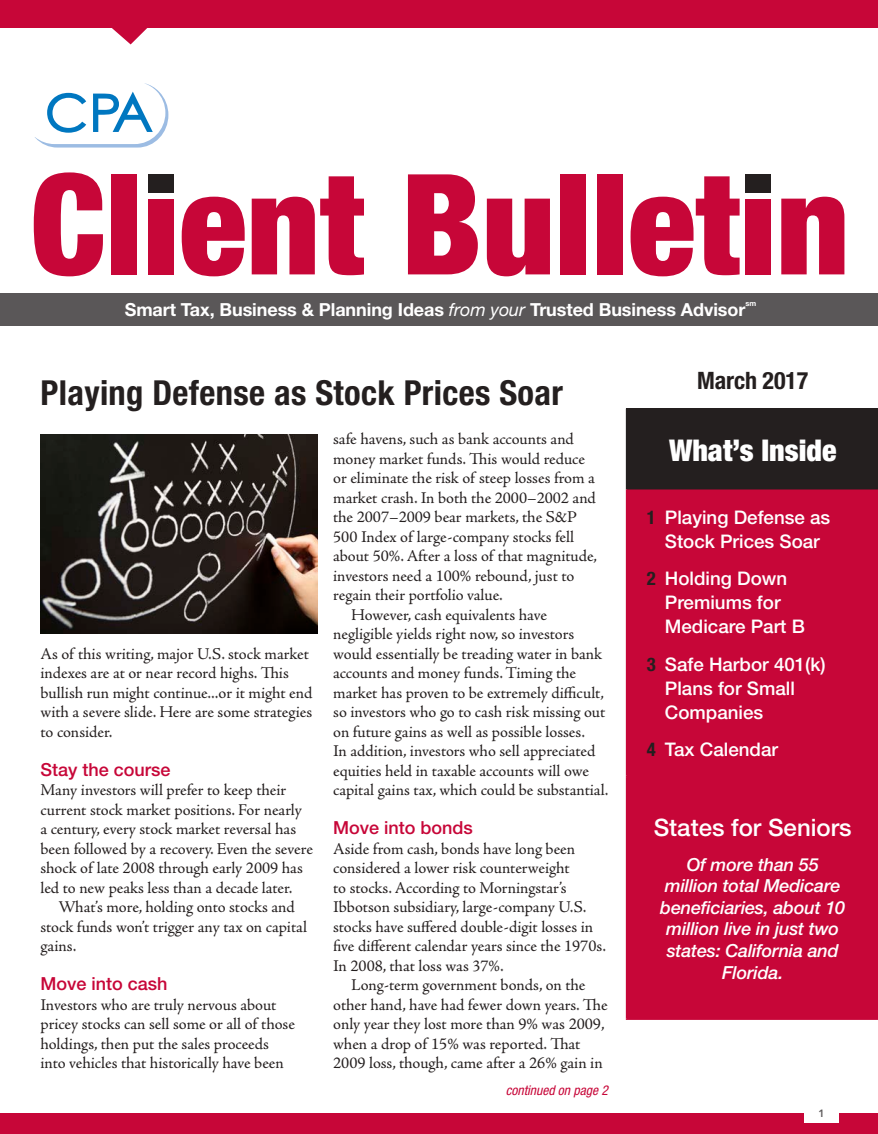
<style>
.page{position:relative;width:878px;height:1134px;background:#fff}
.page>*{position:absolute;margin:0;border:0;box-sizing:border-box;transform-origin:0 0}
.t1{font:700 condensed 34.5px "Helvetica Neue";letter-spacing:.01em;color:#241f1f}
.t2{font:900 condensed 30px "Helvetica Neue";color:#fff}
.t3{font:500 24px "Helvetica Neue";color:#fff}
.t4{font:700 condensed 24px "Helvetica Neue";letter-spacing:-.005em;color:#241f1f}
.t5{font:500 18.75px/24px "Helvetica Neue";color:#fff}
.t6{font:italic 500 18px/21.6px "Helvetica Neue";letter-spacing:-.01em;color:#fff;text-align:center}
.t7{font:700 18px "Helvetica Neue";letter-spacing:-.005em;color:#fff}
.t8{font:500 18px "Helvetica Neue";color:#c70638}
.t9{font:16.5px/19.5px "Adobe Jenson Pro";letter-spacing:-.005em;color:#241f1f}
.t10{font:italic condensed 13.5px "Helvetica Neue";color:#c70638}
.t11{font:800 10.5px "Avenir";color:#5a5758}
.t12{font:700 7.5px "Helvetica Neue";color:#fff}
.s1{font-weight:400;font-style:italic}
.s2{font-weight:700;font-stretch:condensed;color:#241f1f}
</style>
<div class="page">
<svg style="left:34px;top:172px;width:69px;height:104px"></svg>
<div style="left:112px;top:174px;width:25px;height:100px;background:#c70638"></div>
<div style="left:148px;top:199px;width:25px;height:75px;background:#c70638"></div>
<div style="left:148px;top:174px;width:25px;height:19px;background:#241f1f"></div>
<svg style="left:182px;top:197px;width:63px;height:79px"></svg>
<svg style="left:252px;top:176px;width:112px;height:99px"></svg>
<svg style="left:408px;top:174px;width:70px;height:100px"></svg>
<svg style="left:487px;top:199px;width:63px;height:77px"></svg>
<div style="left:560px;top:174px;width:26px;height:100px;background:#c70638"></div>
<div style="left:597px;top:174px;width:25px;height:100px;background:#c70638"></div>
<svg style="left:630px;top:176px;width:109px;height:100px"></svg>
<div style="left:745px;top:199px;width:25px;height:75px;background:#c70638"></div>
<div style="left:745px;top:174px;width:25px;height:19px;background:#241f1f"></div>
<svg style="left:781px;top:197px;width:63px;height:77px"></svg>
<div style="left:0;top:293px;width:878px;height:33px;background:#5a5758"></div>
<div style="left:0;top:0;width:878px;height:28px;background:#c70638"></div>
<svg style="left:112px;top:28px;width:35px;height:16px"></svg>
<svg style="left:35px;top:83px;width:133px;height:65px"></svg>
<div style="left:0;top:1113px;width:878px;height:21px;background:#c70638"></div>
<div style="left:804px;top:1104px;width:34px;height:19px;background:#fff"></div>
<div style="left:626px;top:409px;width:252px;height:80px;background:#241f1f"></div>
<div style="left:627px;top:489px;width:250px;height:529px;background:#c70638"></div>
<hr style="left:626px;top:1018px;width:252px;height:2px;background:#c70638">
<hr style="left:626px;top:489px;width:1px;height:287px;background:#c70638">
<hr style="left:877px;top:489px;width:1px;height:287px;background:#c70638">
<hr style="left:626px;top:777px;width:1px;height:241px;background:#c70638">
<hr style="left:626px;top:776px;width:252px;height:1px;background:#c70638">
<hr style="left:877px;top:777px;width:1px;height:241px;background:#c70638">
<img style="left:41px;top:434px;width:277px;height:200px">
<p class="t7" style="left:125px;top:298px;width:622px">Smart Tax, Business &amp; Planning Ideas <span class="s1">from your</span> Trusted Business Advisor</p>
<p class="t12" style="left:745px;top:298px;width:12px">sm</p>
<h1 class="t1" style="left:40px;top:372px;width:524px">Playing Defense as Stock Prices Soar</h1>
<p class="t9" style="left:40px;top:644px;width:273px">As of this writing, major U.S. stock market indexes are at or near record highs. This bullish run might continue...or it might end with a severe slide. Here are some strategies to consider.</p>
<p class="t8" style="left:40px;top:758px;width:132px">Stay the course</p>
<p class="t9" style="left:40px;top:780px;width:274px">Many investors will prefer to keep their current stock market positions. For nearly<br>a century, every stock market reversal has been followed by a recovery. Even the severe shock of late 2008 through early 2009 has led to new peaks less than a decade later.</p>
<p class="t9" style="left:40px;top:897px;width:268px;text-indent:18px">What’s more, holding onto stocks and stock funds won’t trigger any tax on capital gains.</p>
<p class="t8" style="left:40px;top:973px;width:129px">Move into cash</p>
<p class="t9" style="left:40px;top:995px;width:256px">Investors who are truly nervous about pricey stocks can sell some or all of those holdings, then put the sales proceeds into vehicles that historically have been</p>
<p class="t9" style="left:333px;top:429px;width:242px">safe havens, such as bank accounts and</p>
<p class="t9" style="left:333px;top:449px;width:253px">money market funds. This would reduce</p>
<p class="t9" style="left:333px;top:468px;width:263px">or eliminate the risk of steep losses from a</p>
<p class="t9" style="left:333px;top:488px;width:264px">market crash. In both the 2000–2002 and</p>
<p class="t9" style="left:333px;top:507px;width:245px">the 2007–2009 bear markets, the S&amp;P</p>
<p class="t9" style="left:333px;top:527px;width:242px">500 Index of large-company stocks fell</p>
<p class="t9" style="left:333px;top:546px;width:265px">about 50%. After a loss of that magnitude,</p>
<p class="t9" style="left:333px;top:566px;width:243px">investors need a 100% rebound, just to</p>
<p class="t9" style="left:333px;top:585px;width:171px">regain their portfolio value.</p>
<p class="t9" style="left:351px;top:605px;width:197px">However, cash equivalents have</p>
<p class="t9" style="left:333px;top:624px;width:242px">negligible yields right now, so investors</p>
<p class="t9" style="left:333px;top:644px;width:270px">would essentially be treading water in bank</p>
<p class="t9" style="left:333px;top:663px;width:244px">accounts and money funds. Timing the</p>
<p class="t9" style="left:333px;top:683px;width:272px">market has proven to be extremely difficult,</p>
<p class="t9" style="left:333px;top:702px;width:273px">so investors who go to cash risk missing out</p>
<p class="t9" style="left:333px;top:722px;width:253px">on future gains as well as possible losses.</p>
<p class="t9" style="left:333px;top:741px;width:264px">In addition, investors who sell appreciated</p>
<p class="t9" style="left:333px;top:761px;width:257px">equities held in taxable accounts will owe</p>
<p class="t9" style="left:333px;top:780px;width:277px">capital gains tax, which could be substantial.</p>
<p class="t8" style="left:333px;top:817px;width:141px">Move into bonds</p>
<p class="t9" style="left:333px;top:839px;width:274px">Aside from cash, bonds have long been considered a lower risk counterweight<br>to stocks. According to Morningstar’s Ibbotson subsidiary, large-company U.S. stocks have suffered double-digit losses in five different calendar years since the 1970s.<br>In 2008, that loss was 37%.</p>
<p class="t9" style="left:333px;top:975px;width:276px;text-indent:18px">Long-term government bonds, on the other hand, have had fewer down years. The only year they lost more than 9% was 2009, when a drop of 15% was reported. That 2009 loss, though, came after a 26% gain in</p>
<p class="t10" style="left:505px;top:1082px;width:104px">continued on page 2</p>
<h3 class="t4" style="left:697px;top:366px;width:113px">March 2017</h3>
<h2 class="t2" style="left:669px;top:432px;width:169px">What’s Inside</h2>
<p class="t5" style="left:646px;top:505px;width:185px;text-align:center"><span class="s2">1</span> Playing Defense as<br>Stock Prices Soar</p>
<p class="t5" style="left:664px;top:566px;width:142px;text-indent:-18px"><span class="s2">2</span> Holding Down<br>Premiums for<br>Medicare Part B</p>
<p class="t5" style="left:664px;top:652px;width:162px;text-indent:-18px"><span class="s2">3</span> Safe Harbor 401(k)<br>Plans for Small<br>Companies</p>
<p class="t5" style="left:646px;top:737px;width:133px"><span class="s2">4</span> Tax Calendar</p>
<h3 class="t3" style="left:653px;top:813px;width:199px">States for Seniors</h3>
<p class="t6" style="left:660px;top:853px;width:186px">Of more than 55 million total Medicare beneficiaries, about 10 million live in just two states: California and<br>Florida.</p>
<p class="t11" style="left:818px;top:1107px;width:8px">1</p>
</div>
